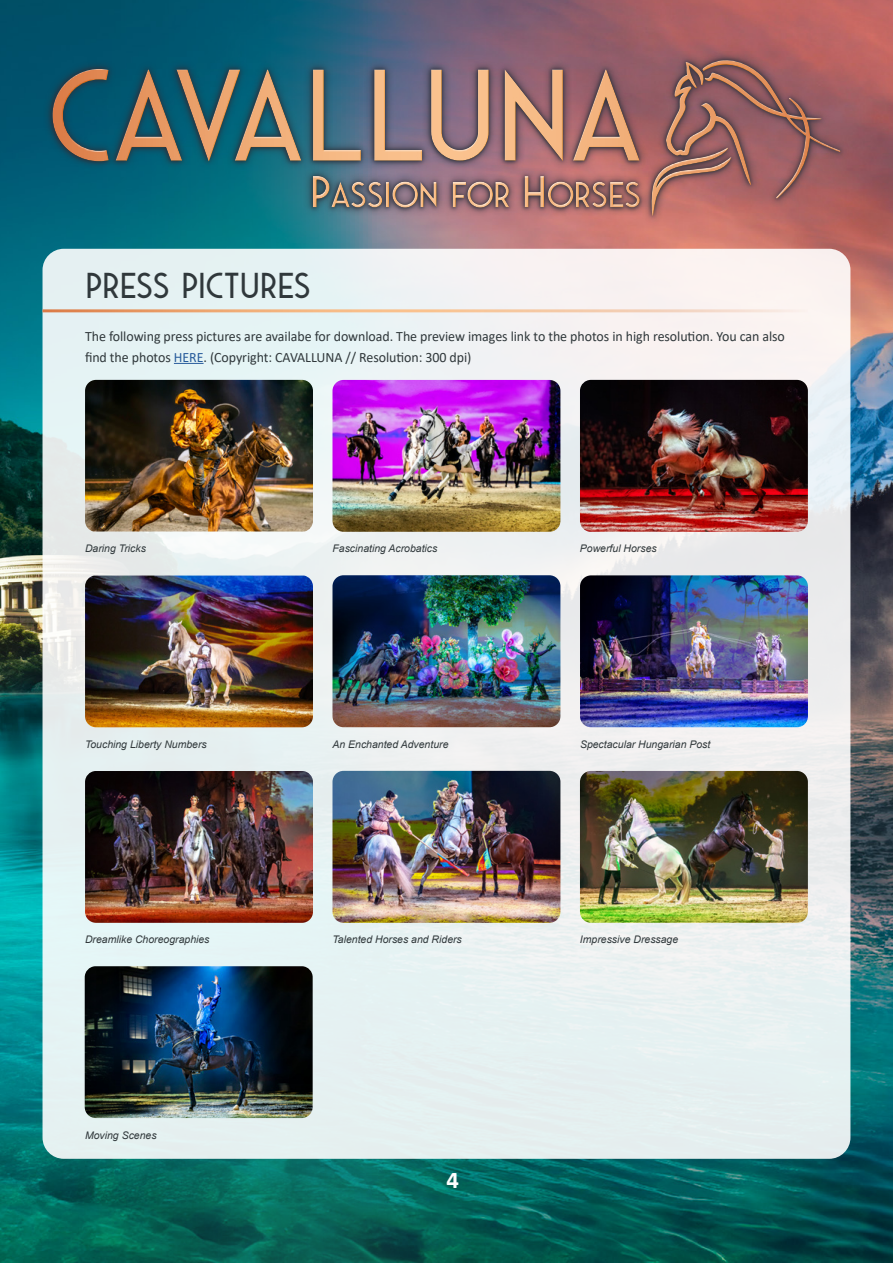
<style>
.page{position:relative;width:893px;height:1263px;background:#fff}
.page>*{position:absolute;margin:0;border:0;box-sizing:border-box;transform-origin:0 0}
.t1{font:36px "Saveur Sans";color:#30383b}
.t2{font:700 24px "Calibri";color:#fff}
.t3{font:14.25px/21px "Calibri";letter-spacing:-.005em;color:#30383b}
.t4{font:italic 10.5px "Arial";color:#30383b}
.s1{color:#275b9b}
</style>
<div class="page">
<img style="left:0;top:0;width:893px;height:1263px">
<div style="left:43px;top:51px;width:806px;height:174px;background:#2c323d;opacity:.8"></div>
<svg style="left:51px;top:59px;width:790px;height:4px;background:#575e70"></svg>
<img style="left:51px;top:63px;width:790px;height:153px">
<div style="left:43px;top:249px;width:807px;height:910px;background:linear-gradient(to right,#e5f2f2,#f0f0f0);border-radius:21px"></div>
<hr style="left:43px;top:309px;width:765px;height:3px;background:#fff">
<hr style="left:174px;top:363px;width:30px;height:1px;background:#275b9b">
<img style="left:85px;top:380px;width:228px;height:151px">
<img style="left:332px;top:380px;width:228px;height:152px">
<img style="left:580px;top:380px;width:228px;height:152px">
<img style="left:85px;top:771px;width:228px;height:152px">
<img style="left:332px;top:771px;width:228px;height:152px">
<img style="left:580px;top:771px;width:228px;height:152px">
<img style="left:85px;top:575px;width:228px;height:152px">
<img style="left:332px;top:575px;width:228px;height:152px">
<img style="left:580px;top:575px;width:228px;height:152px">
<img style="left:85px;top:966px;width:228px;height:152px">
<h1 class="t1" style="left:85px;top:267px;width:227px">PRESS PICTURES</h1>
<h3 class="t3" style="left:85px;top:325px;width:701px">The following press pictures are availabe for download. The preview images link to the photos in high resolution. You can also find the photos <span class="s1">HERE</span>. (Copyright: CAVALLUNA // Resolution: 300 dpi)</h3>
<p class="t4" style="left:85px;top:542px;width:62px">Daring Tricks</p>
<p class="t4" style="left:332px;top:542px;width:106px">Fascinating Acrobatics</p>
<p class="t4" style="left:580px;top:542px;width:78px">Powerful Horses</p>
<p class="t4" style="left:85px;top:737px;width:123px">Touching Liberty Numbers</p>
<p class="t4" style="left:332px;top:737px;width:118px">An Enchanted Adventure</p>
<p class="t4" style="left:580px;top:737px;width:132px">Spectacular Hungarian Post</p>
<p class="t4" style="left:85px;top:932px;width:126px">Dreamlike Choreographies</p>
<p class="t4" style="left:332px;top:932px;width:131px">Talented Horses and Riders</p>
<p class="t4" style="left:580px;top:932px;width:100px">Impressive Dressage</p>
<p class="t4" style="left:85px;top:1128px;width:73px">Moving Scenes</p>
<h2 class="t2" style="left:447px;top:1163px;width:14px">4</h2>
</div>
